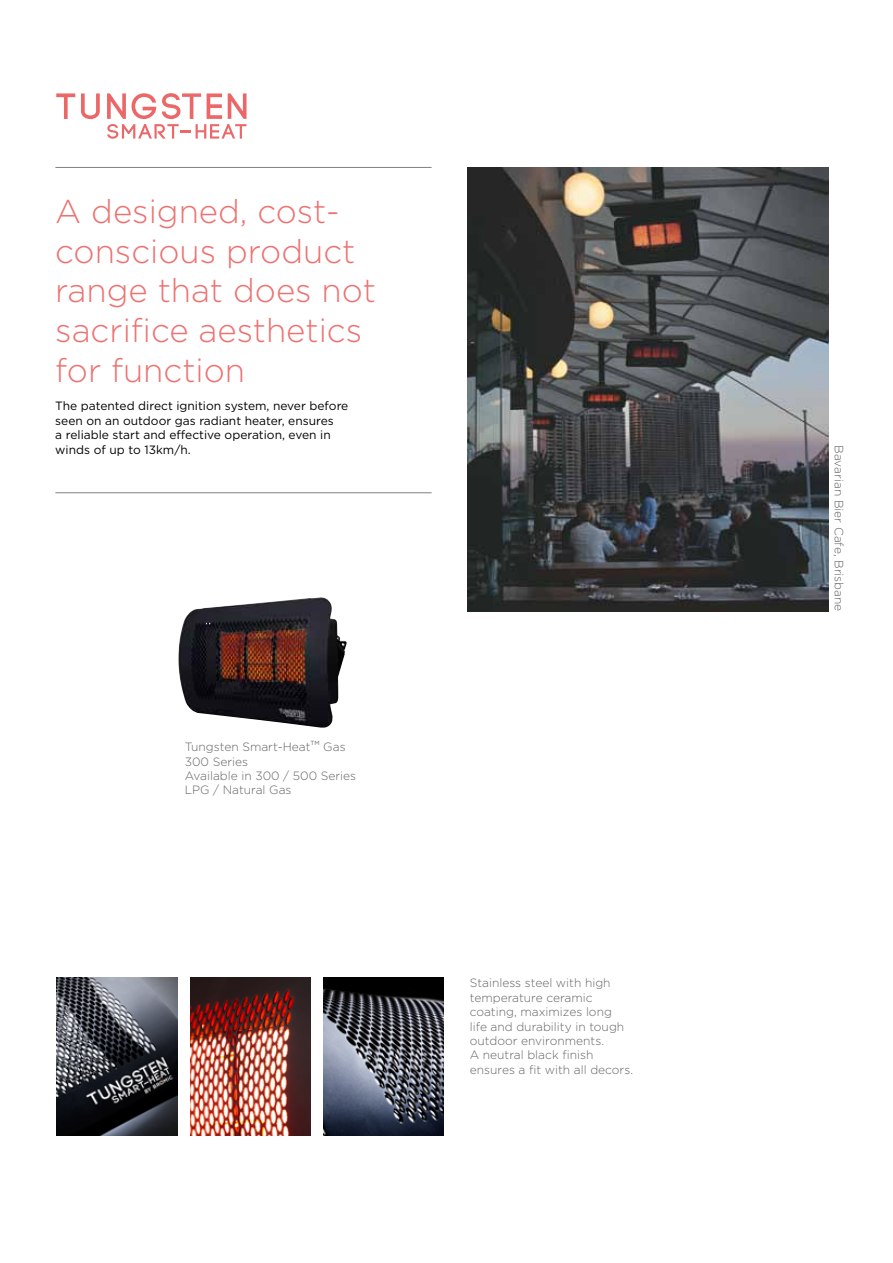
<style>
.page{position:relative;width:893px;height:1263px;background:#fff}
.page>*{position:absolute;margin:0;border:0;box-sizing:border-box;transform-origin:0 0}
.t1{font:300 33px/39.6px "Gotham";color:#ed7271}
.t2{font:300 12px/14.4px "Gotham";color:#636466}
.t3{font:12px/14.4px "Gotham";color:#000}
.t4{font:6px "Gotham";color:#636466}
</style>
<div class="page">
<hr style="left:55px;top:167px;width:377px;height:1px;background:#808285">
<hr style="left:55px;top:492px;width:377px;height:1px;background:#808285">
<img style="left:178px;top:597px;width:169px;height:131px">
<img style="left:323px;top:978px;width:121px;height:158px">
<img style="left:190px;top:978px;width:121px;height:158px">
<img style="left:57px;top:978px;width:121px;height:158px">
<svg style="left:56px;top:93px;width:19px;height:26px"></svg>
<svg style="left:81px;top:93px;width:19px;height:26px"></svg>
<svg style="left:107px;top:93px;width:140px;height:46px"></svg>
<img style="left:468px;top:167px;width:361px;height:444px">
<h1 class="t1" style="left:55px;top:191px;width:322px">A designed, cost&shy;conscious product range that does not sacrifice aesthetics for function</h1>
<p class="t3" style="left:55px;top:399px;width:295px">The patented direct ignition system, never before seen on an outdoor gas radiant heater, ensures<br>a reliable start and effective operation, even in winds of up to 13km/h.</p>
<p class="t2" style="left:185px;top:739px;width:127px">Tungsten Smart-Heat</p>
<p class="t4" style="left:311px;top:739px;width:11px">TM</p>
<p class="t2" style="left:323px;top:739px;width:24px">Gas</p>
<p class="t2" style="left:185px;top:754px;width:173px">300 Series<br>Available in 300 / 500 Series<br>LPG / Natural Gas</p>
<p class="t2" style="left:470px;top:976px;width:165px">Stainless steel with high temperature ceramic coating, maximizes long<br>life and durability in tough outdoor environments.<br>A neutral black finish ensures a fit with all decors.</p>
<p class="t2" style="left:847px;top:445px;width:168px;rotate:90deg">Bavarian Bier Cafe, Brisbane</p>
</div>
